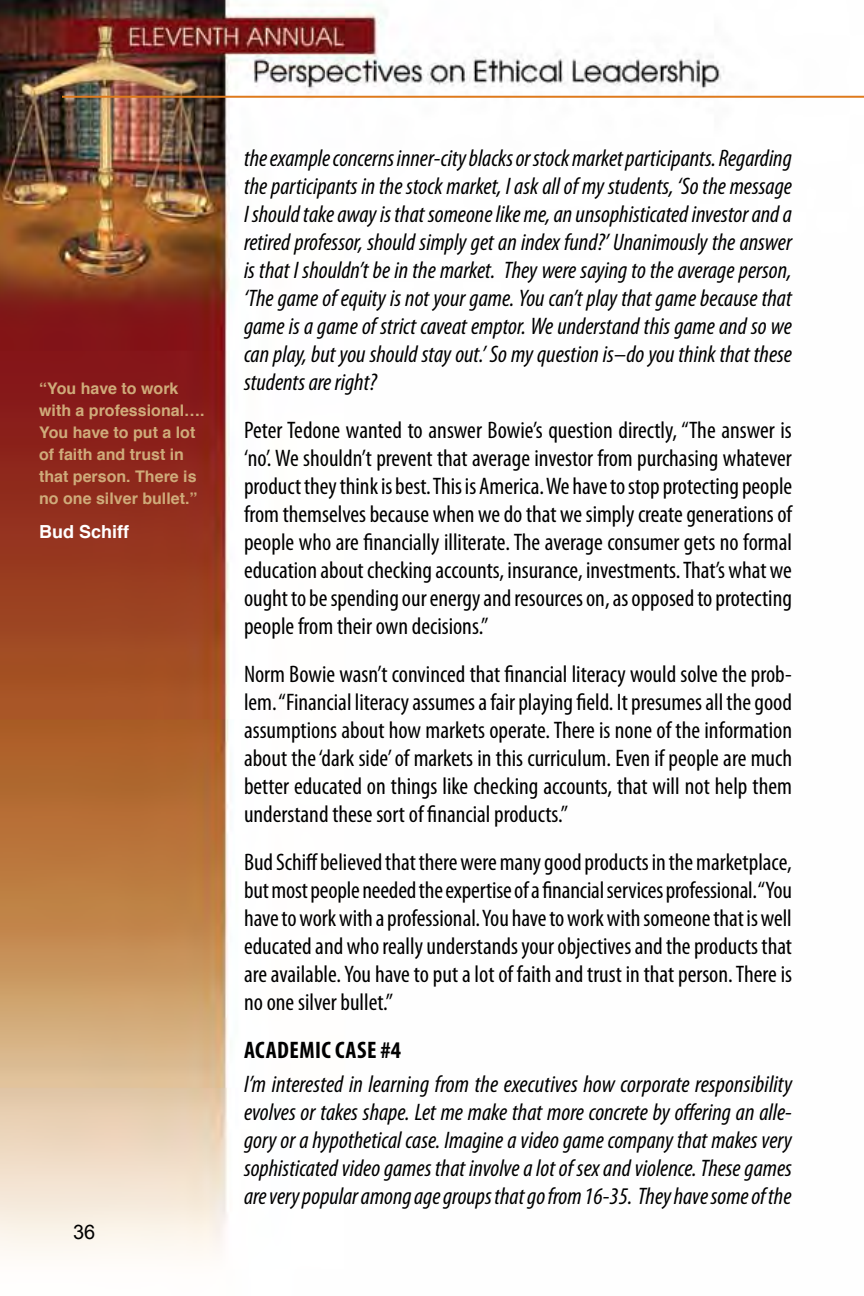
<style>
.page{position:relative;width:864px;height:1296px;background:#fff}
.page>*{position:absolute;margin:0;border:0;box-sizing:border-box;transform-origin:0 0}
.t1{font:condensed 24px/28px "Myriad Pro";color:#000;text-align:justify}
.t2{font:italic condensed 24px/28px "Myriad Pro";color:#000;text-align:justify}
.t3{font:700 condensed 24px "Myriad Pro";color:#000}
.t4{font:20px "Arial";color:#000}
.t5{font:700 18px "Helvetica";color:#fff}
.t6{font:700 16px/22px "Helvetica";color:#cfab7a}
</style>
<div class="page">
<img style="left:0;top:0;width:864px;height:1256px">
<hr style="left:62px;top:96px;width:802px;height:2px;background:#df7a1c">
<p class="t6" style="left:39px;top:378px;width:167px">“You have to work with a professional….<br>You have to put a lot of faith and trust in that person. There is no one silver bullet.”</p>
<p class="t5" style="left:39px;top:517px;width:92px">Bud Schiff</p>
<p class="t4" style="left:73px;top:1218px;width:24px">36</p>
<p class="t2" style="left:244px;top:144px;width:550px">the example concerns inner-city blacks or stock market participants. Regarding the participants in the stock market, I ask all of my students, ‘So the message I should take away is that someone like me, an unsophisticated investor and a retired professor, should simply get an index fund?’ Unanimously the answer is that I shouldn’t be in the market. They were saying to the average person, ‘The game of equity is not your game. You can’t play that game because that game is a game of strict caveat emptor. We understand this game and so we can play, but you should stay out.’ So my question is–do you think that these students are right?</p>
<p class="t1" style="left:244px;top:416px;width:550px">Peter Tedone wanted to answer Bowie’s question directly, “The answer is ‘no’. We shouldn’t prevent that average investor from purchasing whatever product they think is best. This is America. We have to stop protecting people from themselves because when we do that we simply create generations of people who are financially illiterate. The average consumer gets no formal education about checking accounts, insurance, investments. That’s what we ought to be spending our energy and resources on, as opposed to protecting people from their own decisions.”</p>
<p class="t1" style="left:244px;top:660px;width:550px">Norm Bowie wasn’t convinced that financial literacy would solve the prob&shy;lem. “Financial literacy assumes a fair playing field. It presumes all the good assumptions about how markets operate. There is none of the information about the ‘dark side’ of markets in this curriculum. Even if people are much better educated on things like checking accounts, that will not help them understand these sort of financial products.”</p>
<p class="t1" style="left:244px;top:848px;width:550px">Bud Schiff believed that there were many good products in the marketplace, but most people needed the expertise of a financial services professional. “You have to work with a professional. You have to work with someone that is well educated and who really understands your objectives and the products that are available. You have to put a lot of faith and trust in that person. There is no one silver bullet.”</p>
<p class="t3" style="left:244px;top:1035px;width:14px">ACADEMIC</p>
<p class="t3" style="left:335px;top:1035px;width:15px">CASE</p>
<p class="t3" style="left:381px;top:1035px;width:22px">#4</p>
<p class="t2" style="left:244px;top:1070px;width:550px">I’m interested in learning from the executives how corporate responsibility evolves or takes shape. Let me make that more concrete by offering an alle&shy;gory or a hypothetical case. Imagine a video game company that makes very sophisticated video games that involve a lot of sex and violence. These games are very popular among age groups that go from 16-35. They have some of the</p>
</div>
